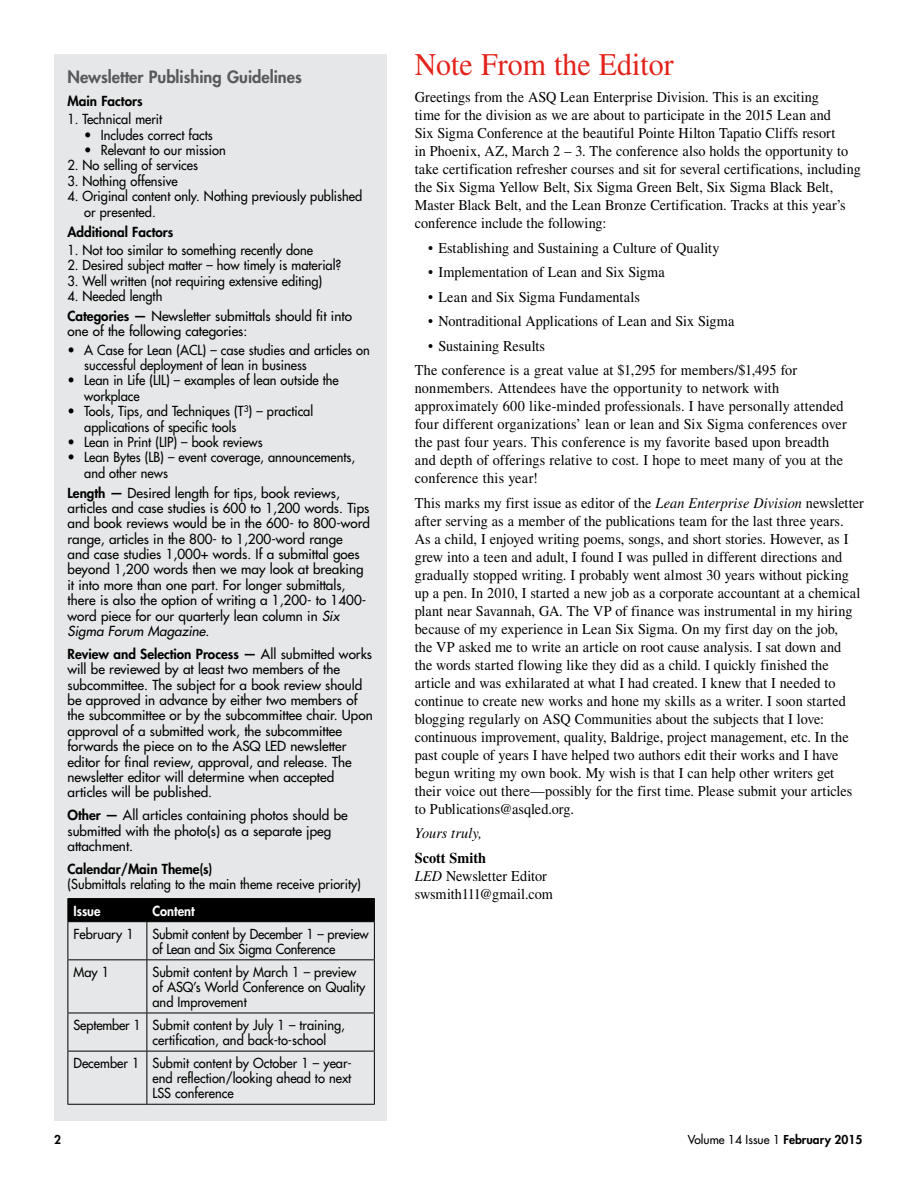
<style>
.page{position:relative;width:918px;height:1188px;background:#fff}
.page>*{position:absolute;margin:0;border:0;box-sizing:border-box;transform-origin:0 0}
.t1{font:31.5px "Times LT Std";color:#e2231b;scale:.95 1}
.t2{font:800 16.5px "Futura Std";color:#58595b}
.t3{font:15px/18px "Times LT Std";color:#000;scale:.95 1}
.t4{font:italic 15px "Times LT Std";letter-spacing:.005em;color:#000;scale:.95 1}
.t5{font:500 13.5px/15px "Futura Std";color:#000;scale:.95 1}
.t6{font:500 13.5px/15.5px "Futura Std";color:#000}
.t7{font:800 13.5px "Futura Std";color:#000}
.t8{font:800 13.5px "Futura Std";color:#fff;scale:.95 1}
.t9{font:500 12px "Futura Std";color:#000}
.t10{font:800 12px "Futura Std";color:#000}
.s1{font-weight:800}
.s2{font-style:italic}
.s3{font-weight:700}
</style>
<div class="page">
<div style="left:54px;top:54px;width:333px;height:1066px;background:#e6e7e8"></div>
<hr style="left:68px;top:898px;width:79px;height:1px;background:#000">
<hr style="left:147px;top:898px;width:228px;height:1px;background:#000">
<div style="left:68px;top:899px;width:307px;height:22px;background:#000"></div>
<hr style="left:68px;top:921px;width:79px;height:1px;background:#000">
<hr style="left:68px;top:922px;width:1px;height:37px;background:#000">
<hr style="left:147px;top:921px;width:228px;height:1px;background:#000">
<hr style="left:147px;top:922px;width:1px;height:37px;background:#000">
<hr style="left:374px;top:922px;width:1px;height:37px;background:#000">
<hr style="left:68px;top:959px;width:79px;height:1px;background:#000">
<hr style="left:68px;top:960px;width:1px;height:53px;background:#000">
<hr style="left:147px;top:959px;width:228px;height:1px;background:#000">
<hr style="left:147px;top:960px;width:1px;height:53px;background:#000">
<hr style="left:374px;top:960px;width:1px;height:53px;background:#000">
<hr style="left:68px;top:1013px;width:79px;height:1px;background:#000">
<hr style="left:68px;top:1013px;width:1px;height:38px;background:#000">
<hr style="left:147px;top:1013px;width:228px;height:1px;background:#000">
<hr style="left:147px;top:1013px;width:1px;height:38px;background:#000">
<hr style="left:374px;top:1013px;width:1px;height:38px;background:#000">
<hr style="left:68px;top:1051px;width:79px;height:1px;background:#000">
<hr style="left:68px;top:1051px;width:1px;height:53px;background:#000">
<hr style="left:147px;top:1051px;width:228px;height:1px;background:#000">
<hr style="left:147px;top:1051px;width:1px;height:53px;background:#000">
<hr style="left:374px;top:1051px;width:1px;height:53px;background:#000">
<hr style="left:68px;top:1104px;width:79px;height:1px;background:#000">
<hr style="left:147px;top:1104px;width:228px;height:1px;background:#000">
<p class="t2" style="left:68px;top:67px;width:236px">Newsletter Publishing Guidelines</p>
<p class="t7" style="left:68px;top:92px;width:77px">Main Factors</p>
<p class="t5" style="left:68px;top:112px;width:101px">1. Technical merit</p>
<p class="t5" style="left:84px;top:127px;width:137px">• Includes correct facts</p>
<p class="t5" style="left:84px;top:143px;width:151px">• Relevant to our mission</p>
<p class="t5" style="left:68px;top:158px;width:139px">2. No selling of services</p>
<p class="t5" style="left:68px;top:173px;width:118px">3. Nothing offensive</p>
<p class="t5" style="left:84px;top:189px;width:294px;line-height:15.5px;text-indent:-17px">4. Original content only. Nothing previously published or presented.</p>
<p class="t7" style="left:68px;top:223px;width:107px">Additional Factors</p>
<p class="t5" style="left:68px;top:242px;width:260px">1. Not too similar to something recently done</p>
<p class="t5" style="left:68px;top:258px;width:290px">2. Desired subject matter – how timely is material?</p>
<p class="t5" style="left:68px;top:273px;width:270px">3. Well written (not requiring extensive editing)</p>
<p class="t5" style="left:68px;top:286px;width:301px;line-height:20px">4. Needed length<br><span class="s1">Categories —</span> Newsletter submittals should fit into</p>
<p class="t6" style="left:68px;top:324px;width:181px">one of the following categories:</p>
<p class="t5" style="left:84px;top:342px;width:302px;line-height:15.5px;text-indent:-17px">• A Case for Lean (ACL) – case studies and articles on successful deployment of lean in business</p>
<p class="t5" style="left:84px;top:373px;width:270px;line-height:15.5px;text-indent:-17px">• Lean in Life (LIL) – examples of lean outside the workplace</p>
<p class="t5" style="left:84px;top:404px;width:243px;text-indent:-17px">• Tools, Tips, and Techniques (T<sup>3</sup>) – practical applications of specific tools</p>
<p class="t5" style="left:68px;top:435px;width:207px">• Lean in Print (LIP) – book reviews</p>
<p class="t5" style="left:84px;top:450px;width:287px;line-height:15.5px;text-indent:-17px">• Lean Bytes (LB) – event coverage, announcements, and other news</p>
<p class="t6" style="left:68px;top:485px;width:304px"><span class="s1">Length —</span> Desired length for tips, book reviews, articles and case studies is 600 to 1,200 words. Tips and book reviews would be in the 600- to 800-word range, articles in the 800- to 1,200-word range<br>and case studies 1,000+ words. If a submittal goes beyond 1,200 words then we may look at breaking it into more than one part. For longer submittals, there is also the option of writing a 1,200- to 1400- word piece for our quarterly lean column in <span class="s2">Six Sigma Forum Magazine</span>.</p>
<p class="t6" style="left:68px;top:646px;width:307px"><span class="s1">Review and Selection Process —</span> All submitted works will be reviewed by at least two members of the subcommittee. The subject for a book review should be approved in advance by either two members of the subcommittee or by the subcommittee chair. Upon approval of a submitted work, the subcommittee forwards the piece on to the ASQ LED newsletter editor for final review, approval, and release. The newsletter editor will determine when accepted articles will be published.</p>
<p class="t6" style="left:68px;top:808px;width:282px"><span class="s1">Other —</span> All articles containing photos should be submitted with the photo(s) as a separate jpeg attachment.</p>
<p class="t7" style="left:68px;top:860px;width:147px">Calendar/Main Theme(s)</p>
<p class="t5" style="left:68px;top:877px;width:311px">(Submittals relating to the main theme receive priority)</p>
<p class="t8" style="left:74px;top:902px;width:30px">Issue</p>
<p class="t8" style="left:153px;top:902px;width:46px">Content</p>
<p class="t5" style="left:74px;top:926px;width:65px">February 1</p>
<p class="t5" style="left:153px;top:926px;width:229px">Submit content by December 1 – preview of Lean and Six Sigma Conference</p>
<p class="t5" style="left:74px;top:965px;width:39px">May 1</p>
<p class="t5" style="left:153px;top:965px;width:226px">Submit content by March 1 – preview of ASQ’s World Conference on Quality and Improvement</p>
<p class="t5" style="left:153px;top:1018px;width:204px;text-indent:-79px">September 1 Submit content by July 1 – training, certification, and back-to-school</p>
<p class="t5" style="left:153px;top:1056px;width:211px;text-align:justify;text-indent:-79px">December 1 Submit content by October 1 – year&shy;end reflection/looking ahead to next LSS conference</p>
<h1 class="t1" style="left:415px;top:47px;width:274px">Note From the Editor</h1>
<p class="t3" style="left:415px;top:88px;width:471px">Greetings from the ASQ Lean Enterprise Division. This is an exciting<br>time for the division as we are about to participate in the 2015 Lean and<br>Six Sigma Conference at the beautiful Pointe Hilton Tapatio Cliffs resort<br>in Phoenix, AZ, March 2 – 3. The conference also holds the opportunity to take certification refresher courses and sit for several certifications, including the Six Sigma Yellow Belt, Six Sigma Green Belt, Six Sigma Black Belt, Master Black Belt, and the Lean Bronze Certification. Tracks at this year’s conference include the following:</p>
<p class="t3" style="left:428px;top:239px;width:308px">• Establishing and Sustaining a Culture of Quality</p>
<p class="t3" style="left:428px;top:263px;width:250px">• Implementation of Lean and Six Sigma</p>
<p class="t3" style="left:428px;top:288px;width:224px">• Lean and Six Sigma Fundamentals</p>
<p class="t3" style="left:428px;top:312px;width:324px">• Nontraditional Applications of Lean and Six Sigma</p>
<p class="t3" style="left:415px;top:333px;width:404px;line-height:24.5px;text-indent:13px">• Sustaining Results<br>The conference is a great value at $1,295 for members/$1,495 for</p>
<p class="t3" style="left:415px;top:379px;width:456px">nonmembers. Attendees have the opportunity to network with approximately 600 like-minded professionals. I have personally attended four different organizations’ lean or lean and Six Sigma conferences over the past four years. This conference is my favorite based upon breadth and depth of offerings relative to cost. I hope to meet many of you at the conference this year!</p>
<p class="t3" style="left:415px;top:494px;width:474px">This marks my first issue as editor of the <span class="s2">Lean Enterprise Division</span> newsletter after serving as a member of the publications team for the last three years.<br>As a child, I enjoyed writing poems, songs, and short stories. However, as I grew into a teen and adult, I found I was pulled in different directions and gradually stopped writing. I probably went almost 30 years without picking up a pen. In 2010, I started a new job as a corporate accountant at a chemical plant near Savannah, GA. The VP of finance was instrumental in my hiring because of my experience in Lean Six Sigma. On my first day on the job,<br>the VP asked me to write an article on root cause analysis. I sat down and<br>the words started flowing like they did as a child. I quickly finished the article and was exhilarated at what I had created. I knew that I needed to continue to create new works and hone my skills as a writer. I soon started blogging regularly on ASQ Communities about the subjects that I love: continuous improvement, quality, Baldrige, project management, etc. In the past couple of years I have helped two authors edit their works and I have begun writing my own book. My wish is that I can help other writers get their voice out there—possibly for the first time. Please submit your articles to Publications@asqled.org.</p>
<p class="t4" style="left:415px;top:825px;width:72px">Yours truly,</p>
<p class="t3" style="left:415px;top:848px;width:147px"><span class="s3">Scott Smith<br></span><span class="s2">LED</span> Newsletter Editor swsmith111@gmail.com</p>
<p class="t10" style="left:54px;top:1132px;width:8px">2</p>
<p class="t9" style="left:688px;top:1132px;width:176px">Volume 14 Issue 1 <span class="s1">February 2015</span></p>
</div>
